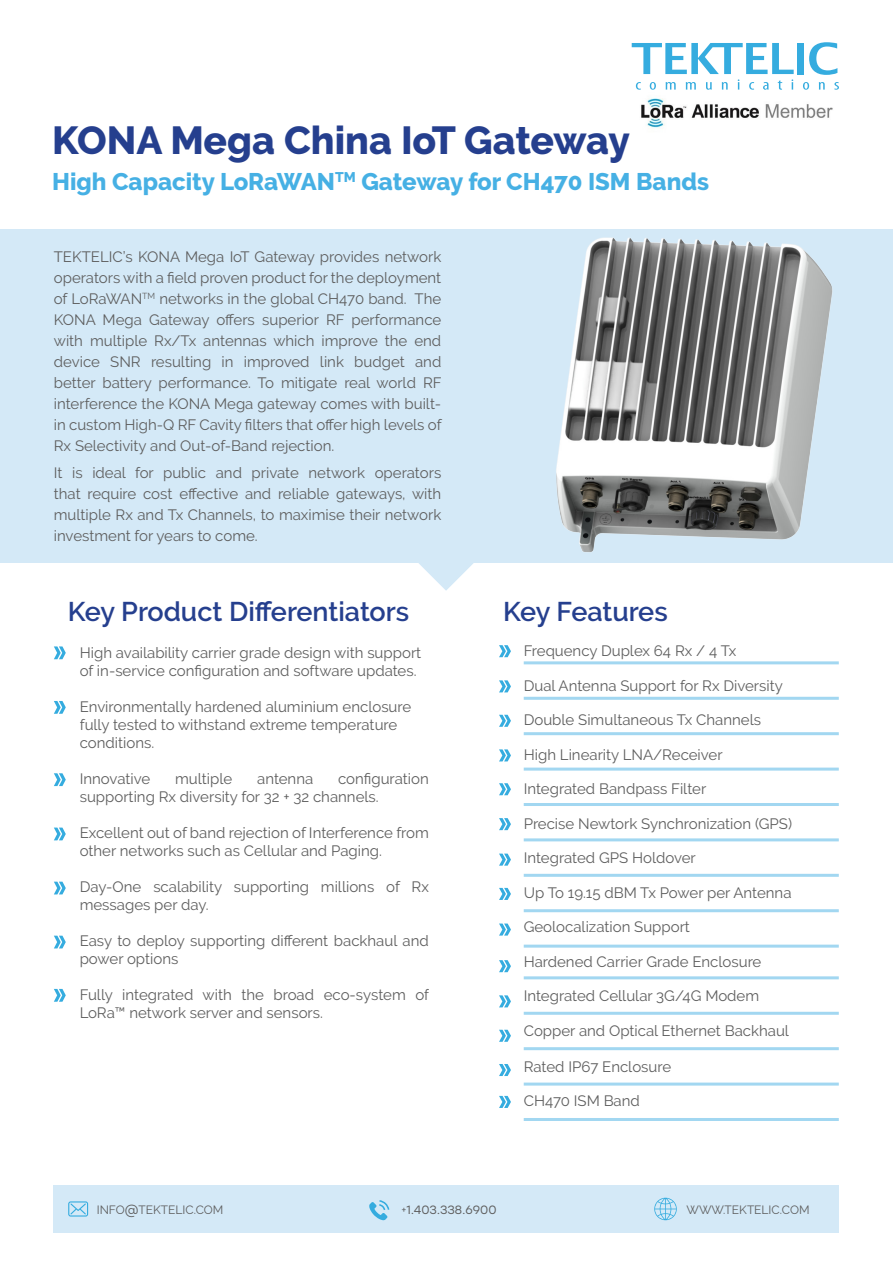
<style>
.page{position:relative;width:893px;height:1263px;background:#fff}
.page>*{position:absolute;margin:0;border:0;box-sizing:border-box;transform-origin:0 0}
.t1{font:800 39px "Raleway";color:#253f8e}
.small_UPsubtitle{font:600 27px "Raleway";color:#253f8e}
.t2{font:800 24px "Raleway";color:#46b0e4}
.Paragraph{font:15px/21px "Raleway";color:#5e5e5e}
.t3{font:12px "Raleway";color:#5e5e5e}
.t4{font:12px "Stolzl";color:#5e5e5e}
.s1{font-family:"Stolzl"}
.s2{font-family:"Raleway"}
</style>
<div class="page">
<svg style="left:419px;top:563px;width:55px;height:28px"></svg>
<div style="left:0;top:230px;width:893px;height:333px;background:#d4e9f7"></div>
<svg style="left:803px;top:82px;width:6px;height:8px"></svg>
<svg style="left:819px;top:82px;width:6px;height:8px"></svg>
<svg style="left:834px;top:82px;width:5px;height:8px"></svg>
<svg style="left:632px;top:43px;width:162px;height:47px"></svg>
<div style="left:797px;top:43px;width:7px;height:31px;background:#35acdf"></div>
<svg style="left:809px;top:42px;width:28px;height:33px"></svg>
<svg style="left:499px;top:645px;width:12px;height:12px"></svg>
<svg style="left:499px;top:749px;width:12px;height:12px"></svg>
<svg style="left:499px;top:888px;width:12px;height:12px"></svg>
<svg style="left:499px;top:680px;width:12px;height:12px"></svg>
<svg style="left:499px;top:783px;width:12px;height:12px"></svg>
<svg style="left:499px;top:923px;width:12px;height:12px"></svg>
<svg style="left:499px;top:715px;width:12px;height:12px"></svg>
<svg style="left:499px;top:853px;width:12px;height:13px"></svg>
<svg style="left:499px;top:818px;width:12px;height:12px"></svg>
<svg style="left:499px;top:960px;width:12px;height:12px"></svg>
<svg style="left:499px;top:1064px;width:12px;height:12px"></svg>
<svg style="left:499px;top:995px;width:12px;height:12px"></svg>
<svg style="left:499px;top:1096px;width:12px;height:12px"></svg>
<svg style="left:499px;top:1030px;width:12px;height:12px"></svg>
<hr style="left:524px;top:661px;width:315px;height:3px;background:#a2d7f1">
<hr style="left:524px;top:697px;width:315px;height:3px;background:#a2d7f1">
<hr style="left:524px;top:732px;width:315px;height:3px;background:#a2d7f1">
<hr style="left:524px;top:768px;width:315px;height:3px;background:#a2d7f1">
<hr style="left:524px;top:803px;width:315px;height:3px;background:#a2d7f1">
<hr style="left:524px;top:838px;width:315px;height:3px;background:#a2d7f1">
<hr style="left:524px;top:874px;width:315px;height:3px;background:#a2d7f1">
<hr style="left:524px;top:909px;width:315px;height:3px;background:#a2d7f1">
<hr style="left:524px;top:945px;width:315px;height:3px;background:#a2d7f1">
<hr style="left:524px;top:976px;width:315px;height:3px;background:#a2d7f1">
<hr style="left:524px;top:1012px;width:315px;height:3px;background:#a2d7f1">
<hr style="left:524px;top:1047px;width:315px;height:3px;background:#a2d7f1">
<hr style="left:524px;top:1082px;width:315px;height:3px;background:#a2d7f1">
<hr style="left:524px;top:1118px;width:315px;height:3px;background:#a2d7f1">
<img style="left:641px;top:98px;width:192px;height:30px">
<svg style="left:54px;top:646px;width:12px;height:13px"></svg>
<svg style="left:54px;top:701px;width:12px;height:13px"></svg>
<svg style="left:54px;top:773px;width:12px;height:13px"></svg>
<svg style="left:54px;top:827px;width:12px;height:13px"></svg>
<svg style="left:54px;top:882px;width:12px;height:12px"></svg>
<svg style="left:54px;top:936px;width:12px;height:12px"></svg>
<svg style="left:54px;top:989px;width:12px;height:13px"></svg>
<div style="left:54px;top:1185px;width:785px;height:48px;background:#d4e9f7"></div>
<svg style="left:68px;top:1201px;width:20px;height:15px"></svg>
<svg style="left:654px;top:1198px;width:23px;height:22px"></svg>
<svg style="left:369px;top:1200px;width:20px;height:20px"></svg>
<img style="left:537px;top:229px;width:311px;height:323px">
<p class="t1" style="left:52px;top:118px;width:579px">KONA Mega China IoT Gateway</p>
<p class="t2" style="left:52px;top:168px;width:658px">High Capacity LoRaWAN<sup>TM</sup> Gateway for CH470 ISM Bands</p>
<p class="Paragraph" style="left:54px;top:246px;width:389px;text-align:justify">TEKTELIC’s KONA Mega IoT Gateway provides network operators with a field proven product for the deployment of LoRaWAN<sup>TM</sup> networks in the global CH470 band. The KONA Mega Gateway offers superior RF performance with multiple Rx/Tx antennas which improve the end device SNR resulting in improved link budget and better battery performance. To mitigate real world RF interference the KONA Mega gateway comes with built&shy;in custom High-Q RF Cavity filters that offer high levels of Rx Selectivity and Out-of-Band rejection.</p>
<p class="Paragraph" style="left:54px;top:462px;width:389px;text-align:justify">It is ideal for public and private network operators that require cost effective and reliable gateways, with multiple Rx and Tx Channels, to maximise their network investment for years to come.</p>
<p class="small_UPsubtitle" style="left:68px;top:595px;width:343px">Key Product Differentiators</p>
<p class="Paragraph" style="left:80px;top:642px;width:343px">High availability carrier grade design with support</p>
<p class="Paragraph" style="left:80px;top:660px;width:338px">of in-service configuration and software updates.</p>
<p class="Paragraph" style="left:80px;top:696px;width:333px">Environmentally hardened aluminium enclosure</p>
<p class="Paragraph" style="left:80px;top:714px;width:319px">fully tested to withstand extreme temperature</p>
<p class="Paragraph" style="left:80px;top:732px;width:76px">conditions.</p>
<p class="Paragraph" style="left:80px;top:768px;width:72px">Innovative</p>
<p class="Paragraph" style="left:175px;top:768px;width:59px">multiple</p>
<p class="Paragraph" style="left:257px;top:768px;width:58px">antenna</p>
<p class="Paragraph" style="left:80px;top:770px;width:351px;line-height:18px;text-indent:258px">configuration supporting Rx diversity for 32 + 32 channels.</p>
<p class="Paragraph" style="left:80px;top:824px;width:351px;line-height:18px">Excellent out of band rejection of Interference from other networks such as Cellular and Paging.</p>
<p class="Paragraph" style="left:80px;top:878px;width:351px;line-height:18px">Day-One scalability supporting millions of Rx messages per day.</p>
<p class="Paragraph" style="left:80px;top:932px;width:351px;line-height:18px">Easy to deploy supporting different backhaul and power options</p>
<p class="Paragraph" style="left:80px;top:986px;width:351px;line-height:18px">Fully integrated with the broad eco-system of<br>LoRa™ network server and sensors.</p>
<p class="small_UPsubtitle" style="left:503px;top:595px;width:166px">Key Features</p>
<p class="Paragraph" style="left:524px;top:640px;width:214px">Frequency Duplex 64 Rx / 4 Tx</p>
<p class="Paragraph" style="left:524px;top:675px;width:261px">Dual Antenna Support for Rx Diversity</p>
<p class="Paragraph" style="left:524px;top:709px;width:239px">Double Simultaneous Tx Channels</p>
<p class="Paragraph" style="left:524px;top:744px;width:200px">High Linearity LNA/Receiver</p>
<p class="Paragraph" style="left:524px;top:778px;width:184px">Integrated Bandpass Filter</p>
<p class="Paragraph" style="left:524px;top:813px;width:270px">Precise Newtork Synchronization (GPS)</p>
<p class="Paragraph" style="left:524px;top:847px;width:174px">Integrated GPS Holdover</p>
<p class="Paragraph" style="left:524px;top:882px;width:269px">Up To 19.15 dBM Tx Power per Antenna</p>
<p class="Paragraph" style="left:524px;top:916px;width:168px">Geolocalization Support</p>
<p class="Paragraph" style="left:524px;top:951px;width:239px">Hardened Carrier Grade Enclosure</p>
<p class="Paragraph" style="left:524px;top:985px;width:237px">Integrated Cellular 3G/4G Modem</p>
<p class="Paragraph" style="left:524px;top:1020px;width:267px">Copper and Optical Ethernet Backhaul</p>
<p class="Paragraph" style="left:524px;top:1056px;width:149px">Rated IP67 Enclosure</p>
<p class="Paragraph" style="left:524px;top:1090px;width:118px">CH470 ISM Band</p>
<p class="t3" style="left:97px;top:1202px;width:128px">INFO<span class="s1">@</span>TEKTELIC.COM</p>
<p class="t4" style="left:401px;top:1201px;width:97px"><span class="s2">+</span>1.403.338.6900</p>
<p class="t3" style="left:686px;top:1202px;width:125px">WWW.TEKTELIC.COM</p>
</div>
